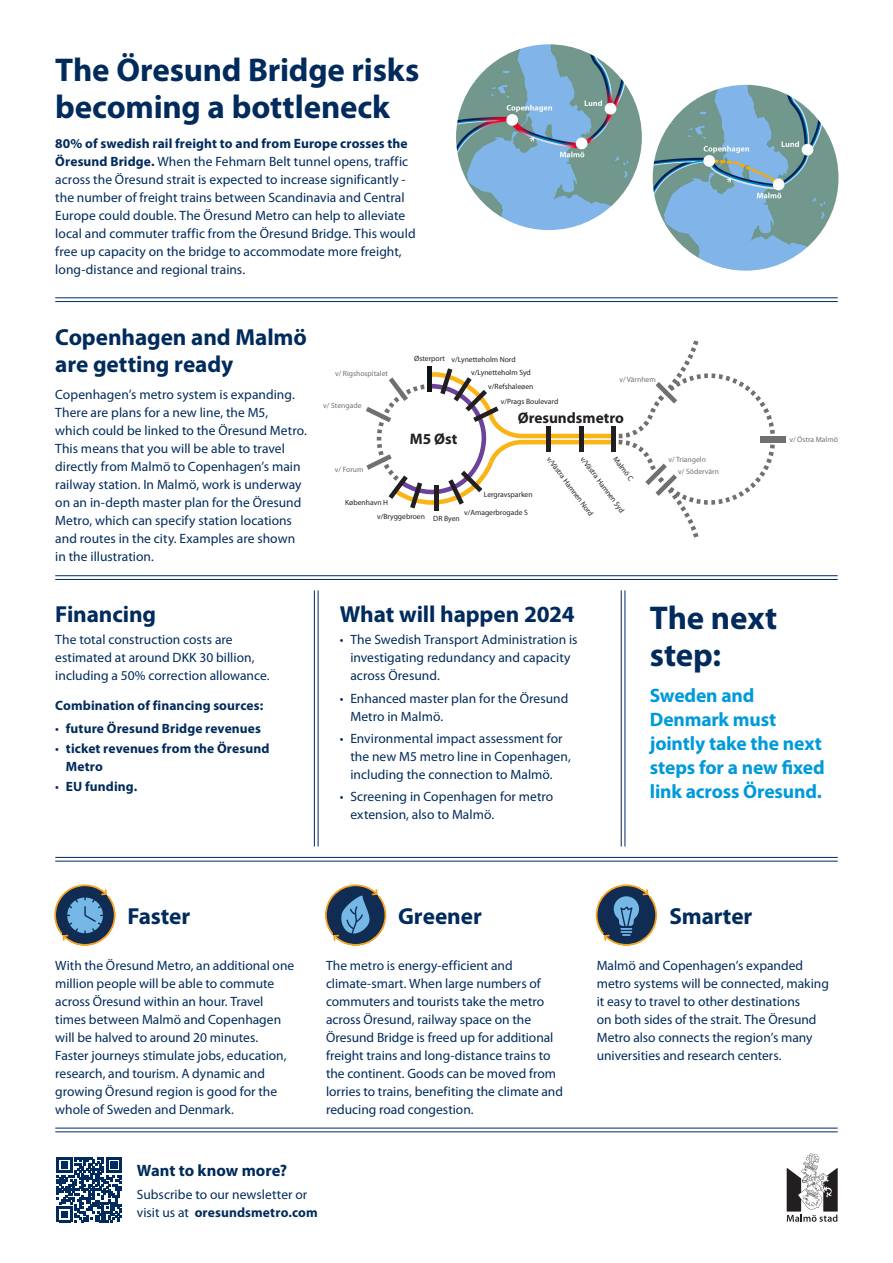
<style>
.page{position:relative;width:893px;height:1263px;background:#fff}
.page>*{position:absolute;margin:0;border:0;box-sizing:border-box;transform-origin:0 0}
.Rubrik_1{font:700 33px/36.8px "Myriad Pro";letter-spacing:-.005em;color:#002b5c}
.Rubrik_3{font:700 23.25px/27.8px "Myriad Pro";letter-spacing:-.005em;color:#002b5c}
.t1{font:700 19.5px/24px "Myriad Pro";letter-spacing:-.01em;color:#009ada}
.t2{font:700 16.5px "Myriad Pro";color:#002b5c}
.t3{font:700 15.3px "Myriad Pro";color:#231f20}
.Brödtext{font:13.5px/18px "Myriad Pro";color:#002b5c}
.Brödtext-2{font:700 13.5px/18px "Myriad Pro";letter-spacing:.01em;color:#002b5c}
.t4{font:7.65px/12.8px "Myriad Pro";color:#231f20}
.t5{font:7.65px/12.3px "Myriad Pro";color:#707070}
.s1{font-weight:700}
.s2{font-weight:400}
</style>
<div class="page">
<svg style="left:57px;top:1157px;width:65px;height:65px"></svg>
<img style="left:653px;top:85px;width:185px;height:186px;border-radius:93px">
<hr style="left:522px;top:434px;width:91px;height:4px;background:#fbb416">
<hr style="left:522px;top:440px;width:91px;height:4px;background:#fbb416">
<div style="left:546px;top:426px;width:5px;height:26px;background:#231f20"></div>
<div style="left:434px;top:484px;width:5px;height:26px;background:#231f20"></div>
<hr style="left:579px;top:426px;width:4px;height:26px;background:#231f20">
<div style="left:427px;top:366px;width:5px;height:26px;background:#101315"></div>
<div style="left:760px;top:436px;width:26px;height:6px;background:#707070"></div>
<hr style="left:611px;top:426px;width:4px;height:26px;background:#231f20">
<svg style="left:615px;top:340px;width:162px;height:198px"></svg>
<svg style="left:366px;top:368px;width:161px;height:140px"></svg>
<hr style="left:625px;top:590px;width:1px;height:256px;background:#002b5c">
<hr style="left:621px;top:590px;width:1px;height:256px;background:#002b5c">
<hr style="left:318px;top:590px;width:1px;height:256px;background:#002b5c">
<hr style="left:314px;top:590px;width:1px;height:256px;background:#002b5c">
<hr style="left:55px;top:861px;width:783px;height:1px;background:#002b5c">
<hr style="left:55px;top:857px;width:783px;height:1px;background:#002b5c">
<hr style="left:55px;top:1131px;width:783px;height:1px;background:#002b5c">
<hr style="left:55px;top:1128px;width:783px;height:1px;background:#002b5c">
<hr style="left:55px;top:579px;width:783px;height:1px;background:#002b5c">
<hr style="left:55px;top:575px;width:783px;height:1px;background:#002b5c">
<hr style="left:55px;top:301px;width:783px;height:1px;background:#002b5c">
<hr style="left:55px;top:297px;width:783px;height:1px;background:#002b5c">
<img style="left:456px;top:44px;width:186px;height:186px;border-radius:93px">
<svg style="left:787px;top:1153px;width:51px;height:69px"></svg>
<svg style="left:54px;top:884px;width:62px;height:62px"></svg>
<svg style="left:325px;top:884px;width:61px;height:62px"></svg>
<svg style="left:596px;top:884px;width:61px;height:62px"></svg>
<p class="Rubrik_1" style="left:55px;top:51px;width:366px">The Öresund Bridge risks becoming a bottleneck</p>
<p class="Brödtext" style="left:55px;top:134px;width:362px"><span class="s1">80% of swedish rail freight to and from Europe crosses the Öresund Bridge.</span> When the Fehmarn Belt tunnel opens, traffic across the Öresund strait is expected to increase significantly - the number of freight trains between Scandinavia and Central Europe could double. The Öresund Metro can help to alleviate local and commuter traffic from the Öresund Bridge. This would free up capacity on the bridge to accommodate more freight, long-distance and regional trains.</p>
<p class="Rubrik_3" style="left:55px;top:322px;width:253px">Copenhagen and Malmö are getting ready</p>
<p class="Brödtext" style="left:55px;top:385px;width:253px">Copenhagen’s metro system is expanding.<br>There are plans for a new line, the M5,<br>which could be linked to the Öresund Metro.<br>This means that you will be able to travel directly from Malmö to Copenhagen’s main railway station. In Malmö, work is underway on an in-depth master plan for the Öresund Metro, which can specify station locations and routes in the city. Examples are shown in the illustration.</p>
<p class="t5" style="left:335px;top:367px;width:55px">v/ Rigshospitalet</p>
<p class="t5" style="left:323px;top:399px;width:40px">v/ Stengade</p>
<p class="t4" style="left:471px;top:353px;width:61px;text-indent:-57px">Østerport v/Lynetteholm Nord v/Lynetteholm Syd</p>
<p class="t4" style="left:488px;top:380px;width:47px">v/Refshaleøen</p>
<p class="t4" style="left:501px;top:395px;width:59px">v/Prags Boulevard</p>
<p class="t5" style="left:619px;top:373px;width:38px">v/ Värnhem</p>
<p class="t3" style="left:410px;top:429px;width:49px">M5 Øst</p>
<p class="t3" style="left:518px;top:408px;width:108px">Øresundsmetro</p>
<p class="t5" style="left:335px;top:463px;width:30px">v/ Forum</p>
<p class="t4" style="left:345px;top:496px;width:45px">København H</p>
<p class="t4" style="left:484px;top:488px;width:50px">Lergravsparken</p>
<p class="t4" style="left:464px;top:506px;width:65px">v/Amagerbrogade S</p>
<p class="t4" style="left:377px;top:509px;width:84px">v/Bryggebroen DR Byen</p>
<p class="t4" style="left:620px;top:453px;width:30px;rotate:53deg">Malmö C</p>
<p class="t4" style="left:554px;top:453px;width:74px;rotate:53deg">v/Västra Hamnen Nord</p>
<p class="t4" style="left:587px;top:453px;width:69px;rotate:53deg">v/Västra Hamnen Syd</p>
<p class="t5" style="left:678px;top:453px;width:42px;text-indent:-10px">v/ Triangeln<br>v/ Södervärn</p>
<p class="t5" style="left:789px;top:433px;width:50px">v/ Östra Malmö</p>
<p class="Rubrik_3" style="left:55px;top:600px;width:102px">Financing</p>
<p class="Brödtext" style="left:55px;top:631px;width:216px">The total construction costs are estimated at around DKK 30 billion, including a 50% correction allowance.</p>
<p class="Brödtext-2" style="left:55px;top:696px;width:209px">Combination of financing sources:</p>
<p class="Brödtext-2" style="left:55px;top:719px;width:207px"><span class="s2">•</span> future Öresund Bridge revenues</p>
<p class="Brödtext-2" style="left:66px;top:739px;width:205px;text-indent:-11px"><span class="s2">•</span> ticket revenues from the Öresund<br>Metro</p>
<p class="Brödtext-2" style="left:55px;top:777px;width:84px"><span class="s2">•</span> EU funding.</p>
<p class="Rubrik_3" style="left:340px;top:600px;width:236px">What will happen 2024</p>
<p class="Brödtext" style="left:350px;top:631px;width:229px;text-indent:-11px">• The Swedish Transport Administration is investigating redundancy and capacity across Öresund.</p>
<p class="Brödtext" style="left:350px;top:689px;width:219px;text-indent:-11px">• Enhanced master plan for the Öresund<br>Metro in Malmö.</p>
<p class="Brödtext" style="left:350px;top:729px;width:222px;text-indent:-11px">• Environmental impact assessment for the new M5 metro line in Copenhagen, including the connection to Malmö.</p>
<p class="Brödtext" style="left:350px;top:787px;width:204px;text-indent:-11px">• Screening in Copenhagen for metro extension, also to Malmö.</p>
<p class="Rubrik_1" style="left:650px;top:599px;width:129px">The next step:</p>
<p class="t1" style="left:650px;top:683px;width:176px">Sweden and<br>Denmark must jointly take the next steps for a new fixed link across Öresund.</p>
<p class="Rubrik_3" style="left:127px;top:901px;width:64px">Faster</p>
<p class="Rubrik_3" style="left:398px;top:901px;width:85px">Greener</p>
<p class="Rubrik_3" style="left:669px;top:901px;width:85px">Smarter</p>
<p class="Brödtext" style="left:55px;top:956px;width:241px">With the Öresund Metro, an additional one million people will be able to commute across Öresund within an hour. Travel times between Malmö and Copenhagen will be halved to around 20 minutes.<br>Faster journeys stimulate jobs, education, research, and tourism. A dynamic and growing Öresund region is good for the whole of Sweden and Denmark.</p>
<p class="Brödtext" style="left:326px;top:956px;width:239px">The metro is energy-efficient and climate-smart. When large numbers of commuters and tourists take the metro across Öresund, railway space on the Öresund Bridge is freed up for additional freight trains and long-distance trains to the continent. Goods can be moved from lorries to trains, benefiting the climate and reducing road congestion.</p>
<p class="Brödtext" style="left:597px;top:956px;width:234px">Malmö and Copenhagen’s expanded metro systems will be connected, making it easy to travel to other destinations<br>on both sides of the strait. The Öresund Metro also connects the region’s many universities and research centers.</p>
<p class="t2" style="left:137px;top:1160px;width:152px">Want to know more?</p>
<p class="Brödtext" style="left:137px;top:1185px;width:182px">Subscribe to our newsletter or visit us at <span class="s1">oresundsmetro.com</span></p>
</div>
